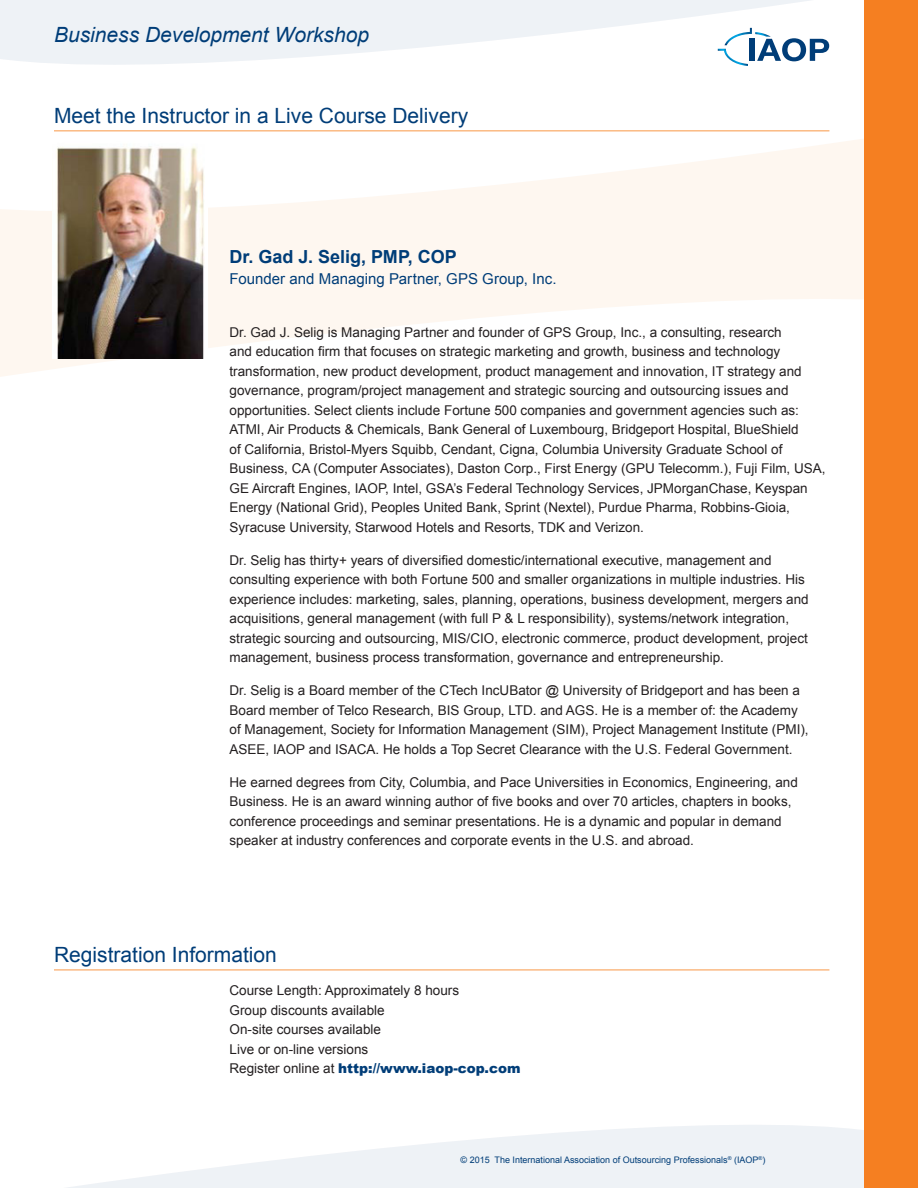
<style>
.page{position:relative;width:918px;height:1188px;background:#fff}
.page>*{position:absolute;margin:0;border:0;box-sizing:border-box;transform-origin:0 0}
.Subhead_061914{font:21px "Arial";color:#003d78}
.Eyebrow_061914{font:italic 21px "Arial";color:#003d78}
.t1{font:700 18px "Arial";color:#003d78}
.t2{font:15px "Arial";color:#003d78}
.Copy_061914{font:13.5px/19.5px "Arial";color:#231f20}
.Copy_061914-2{font:900 13.5px "Arial";color:#003d78}
.t3{font:9px "Arial";color:#003d78}
.s1{font-weight:400;color:#231f20}
</style>
<div class="page">
<svg style="left:67px;top:1125px;width:797px;height:63px;fill:#eef2f6"></svg>
<div style="left:0;top:137px;width:918px;height:264px;background:#fef7f0"></div>
<svg style="left:0;top:131px;width:864px;height:80px;fill:#fff"></svg>
<svg style="left:0;top:299px;width:864px;height:102px;fill:#fff"></svg>
<svg style="left:0;top:0;width:830px;height:65px;fill:#eef2f6"></svg>
<div style="left:864px;top:0;width:54px;height:1188px;background:#f57f21"></div>
<hr style="left:54px;top:130px;width:775px;height:2px;background:#fbba84">
<hr style="left:54px;top:969px;width:775px;height:2px;background:#fbba84">
<img style="left:52px;top:141px;width:155px;height:218px">
<p class="Eyebrow_061914" style="left:54px;top:21px;width:317px">Business Development Workshop</p>
<p class="Subhead_061914" style="left:54px;top:102px;width:416px">Meet the Instructor in a Live Course Delivery</p>
<p class="t1" style="left:230px;top:245px;width:229px">Dr. Gad J. Selig, PMP, COP</p>
<p class="t2" style="left:230px;top:269px;width:329px">Founder and Managing Partner, GPS Group, Inc.</p>
<p class="Copy_061914" style="left:230px;top:323px;width:598px">Dr. Gad J. Selig is Managing Partner and founder of GPS Group, Inc., a consulting, research<br>and education firm that focuses on strategic marketing and growth, business and technology transformation, new product development, product management and innovation, IT strategy and governance, program/project management and strategic sourcing and outsourcing issues and opportunities. Select clients include Fortune 500 companies and government agencies such as:<br>ATMI, Air Products &amp; Chemicals, Bank General of Luxembourg, Bridgeport Hospital, BlueShield<br>of California, Bristol-Myers Squibb, Cendant, Cigna, Columbia University Graduate School of Business, CA (Computer Associates), Daston Corp., First Energy (GPU Telecomm.), Fuji Film, USA, GE Aircraft Engines, IAOP, Intel, GSA’s Federal Technology Services, JPMorganChase, Keyspan Energy (National Grid), Peoples United Bank, Sprint (Nextel), Purdue Pharma, Robbins-Gioia, Syracuse University, Starwood Hotels and Resorts, TDK and Verizon.</p>
<p class="Copy_061914" style="left:230px;top:551px;width:581px">Dr. Selig has thirty+ years of diversified domestic/international executive, management and consulting experience with both Fortune 500 and smaller organizations in multiple industries. His experience includes: marketing, sales, planning, operations, business development, mergers and acquisitions, general management (with full P &amp; L responsibility), systems/network integration, strategic sourcing and outsourcing, MIS/CIO, electronic commerce, product development, project management, business process transformation, governance and entrepreneurship.</p>
<p class="Copy_061914" style="left:230px;top:681px;width:581px">Dr. Selig is a Board member of the CTech IncUBator @ University of Bridgeport and has been a Board member of Telco Research, BIS Group, LTD. and AGS. He is a member of: the Academy of Management, Society for Information Management (SIM), Project Management Institute (PMI), ASEE, IAOP and ISACA. He holds a Top Secret Clearance with the U.S. Federal Government.</p>
<p class="Copy_061914" style="left:230px;top:773px;width:570px">He earned degrees from City, Columbia, and Pace Universities in Economics, Engineering, and Business. He is an award winning author of five books and over 70 articles, chapters in books, conference proceedings and seminar presentations. He is a dynamic and popular in demand speaker at industry conferences and corporate events in the U.S. and abroad.</p>
<p class="Subhead_061914" style="left:54px;top:941px;width:224px">Registration Information</p>
<p class="Copy_061914" style="left:230px;top:981px;width:231px">Course Length: Approximately 8 hours</p>
<p class="Copy_061914" style="left:230px;top:1001px;width:157px">Group discounts available</p>
<p class="Copy_061914" style="left:230px;top:1020px;width:153px">On-site courses available</p>
<p class="Copy_061914" style="left:230px;top:1040px;width:140px">Live or on-line versions</p>
<p class="Copy_061914-2" style="left:230px;top:1059px;width:293px"><span class="s1">Register online at</span> http://www.iaop-cop.com</p>
<p class="t3" style="left:461px;top:1154px;width:306px">© 2015 The International Association of Outsourcing Professionals<sup>®</sup> (IAOP<sup>®</sup>)</p>
</div>
